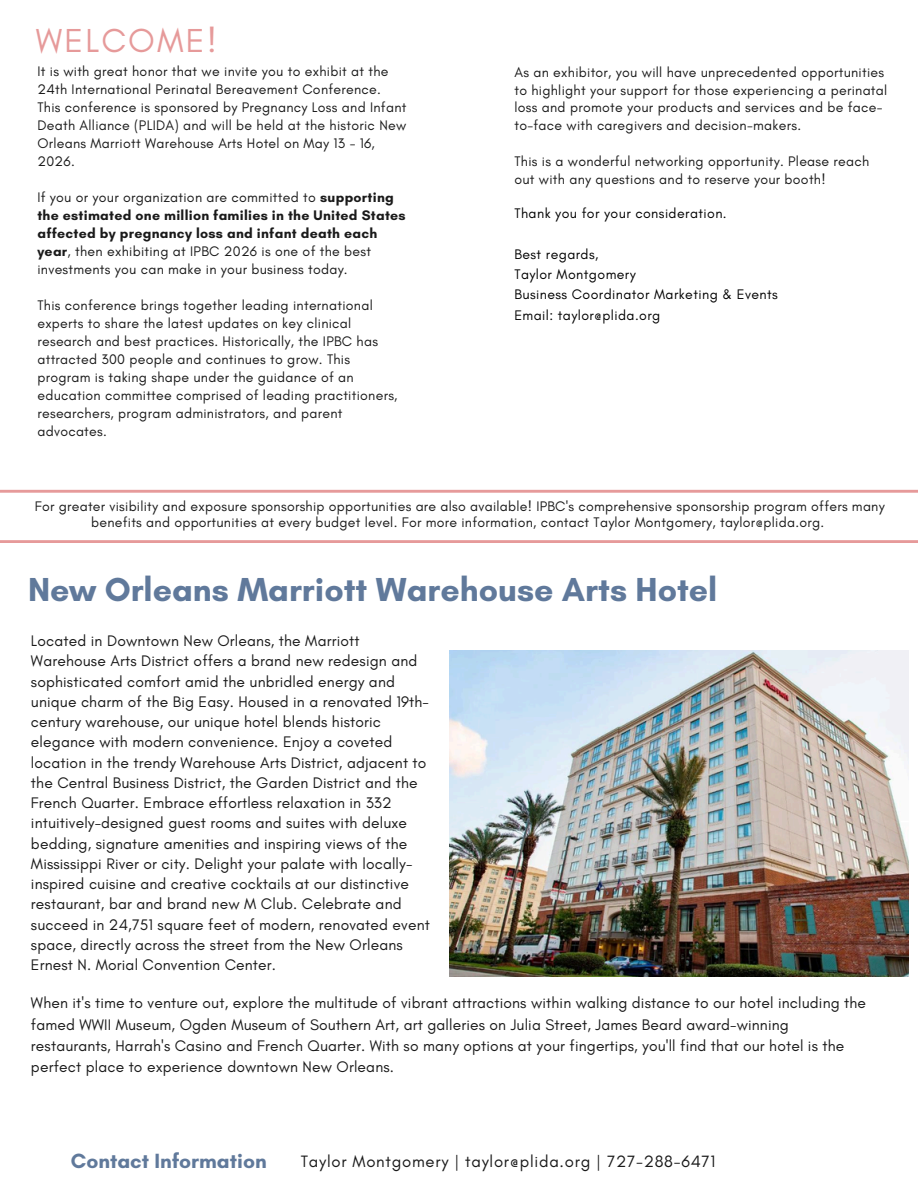
<style>
.page{position:relative;width:918px;height:1188px;background:#fff}
.page>*{position:absolute;margin:0;border:0;box-sizing:border-box;transform-origin:0 0}
.t1{font:700 33.9px "Glacial Indifference";color:#60799b}
.t2{font:33.9px "Glacial Indifference";letter-spacing:.065em;color:#e69a9a}
.t3{font:700 21px "Glacial Indifference";color:#60799b}
.t4{font:16.8px "Glacial Indifference";letter-spacing:.045em;color:#1a1a1a}
.t5{font:15.6px/20.2px "Glacial Indifference";letter-spacing:.01em;color:#1a1a1a}
.t6{font:14.1px/18px "Glacial Indifference";letter-spacing:.02em;color:#1a1a1a}
.t7{font:14.1px "Glacial Indifference";letter-spacing:.03em;color:#000}
.s1{font-weight:700}
</style>
<div class="page">
<svg style="left:0;top:490px;width:918px;height:53px"></svg>
<img style="left:449px;top:650px;width:459px;height:327px">
<p class="t2" style="left:36px;top:20px;width:182px">WELCOME!</p>
<h1 class="t6" style="left:37px;top:62px;width:371px">It is with great honor that we invite you to exhibit at the 24th International Perinatal Bereavement Conference.<br>This conference is sponsored by Pregnancy Loss and Infant Death Alliance (PLIDA) and will be held at the historic New Orleans Marriott Warehouse Arts Hotel on May 13 - 16, 2026.</h1>
<p class="t6" style="left:37px;top:188px;width:370px">If you or your organization are committed to <span class="s1">supporting the estimated one million families in the United States affected by pregnancy loss and infant death each year</span>, then exhibiting at IPBC 2026 is one of the best investments you can make in your business today.</p>
<p class="t6" style="left:37px;top:296px;width:362px">This conference brings together leading international experts to share the latest updates on key clinical research and best practices. Historically, the IPBC has attracted 300 people and continues to grow. This program is taking shape under the guidance of an education committee comprised of leading practitioners, researchers, program administrators, and parent advocates.</p>
<p class="t6" style="left:514px;top:63px;width:374px">As an exhibitor, you will have unprecedented opportunities to highlight your support for those experiencing a perinatal loss and promote your products and services and be face&shy;to-face with caregivers and decision-makers.</p>
<p class="t6" style="left:514px;top:153px;width:357px">This is a wonderful networking opportunity. Please reach out with any questions and to reserve your booth!</p>
<p class="t7" style="left:514px;top:205px;width:214px">Thank you for your consideration.</p>
<p class="t7" style="left:514px;top:246px;width:86px">Best regards,</p>
<p class="t7" style="left:514px;top:266px;width:123px">Taylor Montgomery</p>
<p class="t7" style="left:514px;top:286px;width:265px">Business Coordinator Marketing &amp; Events</p>
<p class="t7" style="left:514px;top:306px;width:147px">Email: taylor@plida.org</p>
<p class="t6" style="left:35px;top:498px;width:851px;line-height:15.9px;text-align:center">For greater visibility and exposure sponsorship opportunities are also available! IPBC's comprehensive sponsorship program offers many benefits and opportunities at every budget level. For more information, contact Taylor Montgomery, taylor@plida.org.</p>
<h2 class="t1" style="left:28px;top:569px;width:691px">New Orleans Marriott Warehouse Arts Hotel</h2>
<h4 class="t5" style="left:31px;top:630px;width:400px">Located in Downtown New Orleans, the Marriott Warehouse Arts District offers a brand new redesign and sophisticated comfort amid the unbridled energy and unique charm of the Big Easy. Housed in a renovated 19th&shy;century warehouse, our unique hotel blends historic elegance with modern convenience. Enjoy a coveted location in the trendy Warehouse Arts District, adjacent to the Central Business District, the Garden District and the French Quarter. Embrace effortless relaxation in 332 intuitively-designed guest rooms and suites with deluxe bedding, signature amenities and inspiring views of the Mississippi River or city. Delight your palate with locally&shy;inspired cuisine and creative cocktails at our distinctive restaurant, bar and brand new M Club. Celebrate and succeed in 24,751 square feet of modern, renovated event space, directly across the street from the New Orleans Ernest N. Morial Convention Center.</h4>
<p class="t5" style="left:31px;top:992px;width:837px;line-height:21.3px">When it's time to venture out, explore the multitude of vibrant attractions within walking distance to our hotel including the famed WWII Museum, Ogden Museum of Southern Art, art galleries on Julia Street, James Beard award-winning restaurants, Harrah's Casino and French Quarter. With so many options at your fingertips, you'll find that our hotel is the perfect place to experience downtown New Orleans.</p>
<h4 class="t3" style="left:71px;top:1148px;width:197px">Contact Information</h4>
<h3 class="t4" style="left:301px;top:1151px;width:416px">Taylor Montgomery | taylor@plida.org | 727-288-6471</h3>
</div>
